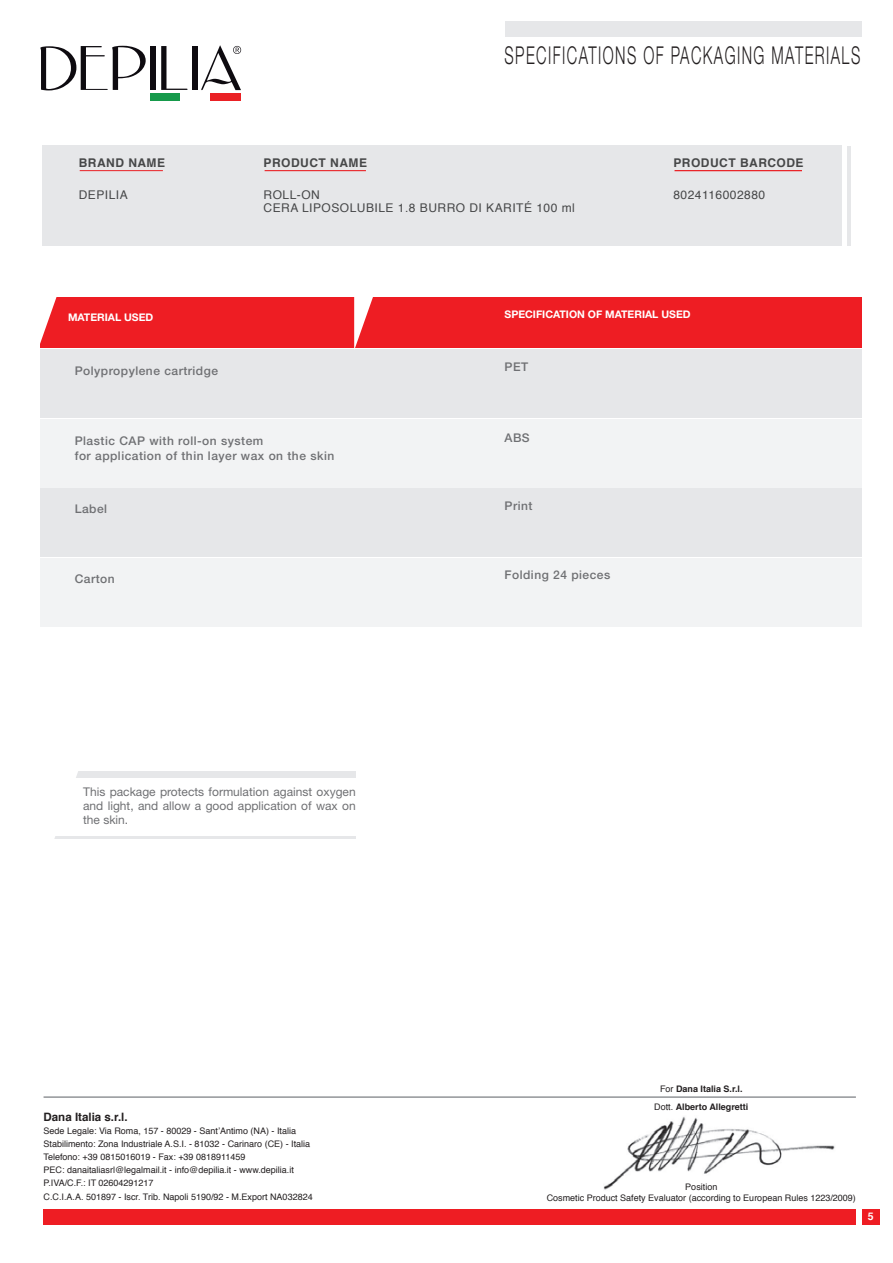
<style>
.page{position:relative;width:893px;height:1263px;background:#fff}
.page>*{position:absolute;margin:0;border:0;box-sizing:border-box;transform-origin:0 0}
.t1{font:300 24.6px "Helvetica Neue LT Std";letter-spacing:.095em;color:#231f20;scale:.6 1}
.t2{font:500 12px "Helvetica Neue LT Std";letter-spacing:.04em;color:#6f7073}
.t3{font:12px/14.4px "Helvetica Neue LT Std";color:#6f7073;text-align:justify}
.t4{font:12px/13px "Helvetica";letter-spacing:.04em;color:#464748}
.t5{font:700 12px "Helvetica";letter-spacing:.04em;color:#464748}
.t6{font:700 11.55px "Helvetica";color:#231f20}
.t7{font:700 10.5px "Helvetica Neue LT Std";color:#fff}
.t8{font:700 10.5px "Helvetica";color:#fff}
.t9{font:9px/13px "Helvetica";color:#231f20}
.t10{font:700 9px/18.5px "Helvetica";color:#231f20;text-align:center}
.s1{font-weight:400}
</style>
<div class="page">
<svg style="left:40px;top:46px;width:106px;height:44px"></svg>
<div style="left:150px;top:46px;width:6px;height:44px;background:#0e0b10"></div>
<svg style="left:161px;top:46px;width:27px;height:44px"></svg>
<div style="left:192px;top:46px;width:6px;height:44px;background:#0e0b10"></div>
<svg style="left:201px;top:45px;width:40px;height:45px"></svg>
<div style="left:150px;top:94px;width:31px;height:7px;background:#169a4b"></div>
<div style="left:211px;top:94px;width:30px;height:7px;background:#ea2125"></div>
<img style="left:604px;top:1116px;width:231px;height:74px">
<div style="left:44px;top:1209px;width:812px;height:16px;background:#ee1d23"></div>
<hr style="left:44px;top:1096px;width:812px;height:2px;background:#939598">
<div style="left:40px;top:297px;width:822px;height:51px;background:#ee1d23"></div>
<div style="left:40px;top:349px;width:822px;height:69px;background:#e6e7e9"></div>
<div style="left:40px;top:419px;width:822px;height:69px;background:#f2f3f4"></div>
<svg style="left:354px;top:297px;width:19px;height:51px"></svg>
<svg style="left:40px;top:297px;width:17px;height:47px"></svg>
<div style="left:505px;top:21px;width:357px;height:16px;background:#e6e7e9"></div>
<div style="left:862px;top:1209px;width:18px;height:16px;background:#ee1d23"></div>
<div style="left:40px;top:488px;width:822px;height:69px;background:#e6e7e9"></div>
<div style="left:40px;top:559px;width:822px;height:68px;background:#f2f3f4"></div>
<div style="left:47px;top:771px;width:309px;height:6px;background:#e6e7e9"></div>
<hr style="left:47px;top:836px;width:309px;height:2px;background:#e6e7e9">
<svg style="left:47px;top:771px;width:37px;height:68px"></svg>
<div style="left:43px;top:146px;width:799px;height:100px;background:#e6e7e9"></div>
<hr style="left:847px;top:146px;width:4px;height:99px;background:#e6e7e9">
<hr style="left:675px;top:170px;width:127px;height:1px;background:#ea2125">
<hr style="left:265px;top:170px;width:101px;height:1px;background:#ea2125">
<hr style="left:80px;top:170px;width:83px;height:1px;background:#ea2125">
<h2 class="t5" style="left:79px;top:153px;width:88px">BRAND NAME</h2>
<h2 class="t4" style="left:79px;top:188px;width:50px">DEPILIA</h2>
<h1 class="t1" style="left:505px;top:40px;width:594px">SPECIFICATIONS OF PACKAGING MATERIALS</h1>
<h2 class="t5" style="left:264px;top:153px;width:105px">PRODUCT NAME</h2>
<h2 class="t4" style="left:264px;top:188px;width:313px">ROLL-ON<br>CERA LIPOSOLUBILE 1.8 BURRO DI KARITÉ 100 ml</h2>
<h2 class="t5" style="left:673px;top:153px;width:132px">PRODUCT BARCODE</h2>
<h2 class="t4" style="left:673px;top:188px;width:93px">8024116002880</h2>
<p class="t7" style="left:68px;top:311px;width:87px">MATERIAL USED</p>
<p class="t7" style="left:505px;top:308px;width:188px">SPECIFICATION OF MATERIAL USED</p>
<h2 class="t2" style="left:75px;top:363px;width:145px">Polypropylene cartridge</h2>
<h2 class="t2" style="left:505px;top:360px;width:25px">PET</h2>
<h2 class="t2" style="left:75px;top:434px;width:190px">Plastic CAP with roll-on system</h2>
<h2 class="t2" style="left:505px;top:431px;width:27px">ABS</h2>
<h2 class="t2" style="left:75px;top:448px;width:261px">for application of thin layer wax on the skin</h2>
<h2 class="t2" style="left:75px;top:502px;width:34px">Label</h2>
<h2 class="t2" style="left:505px;top:498px;width:29px">Print</h2>
<h2 class="t2" style="left:75px;top:571px;width:42px">Carton</h2>
<h2 class="t2" style="left:505px;top:568px;width:107px">Folding 24 pieces</h2>
<h2 class="t3" style="left:83px;top:784px;width:274px">This package protects formulation against oxygen and light, and allow a good application of wax on the skin.</h2>
<p class="t6" style="left:44px;top:1108px;width:86px">Dana Italia s.r.l.</p>
<p class="t9" style="left:44px;top:1125px;width:271px">Sede Legale: Via Roma, 157 - 80029 - Sant’Antimo (NA) - Italia Stabilimento: Zona Industriale A.S.I. - 81032 - Carinaro (CE) - Italia Telefono: +39 0815016019 - Fax: +39 0818911459<br>PEC: danaitaliasrl@legalmail.it - info@depilia.it - www.depilia.it P.IVA/C.F.: IT 02604291217<br>C.C.I.A.A. 501897 - Iscr. Trib. Napoli 5190/92 - M.Export NA032824</p>
<p class="t10" style="left:654px;top:1079px;width:96px"><span class="s1">For</span> Dana Italia S.r.l.<br><span class="s1">Dott.</span> Alberto Allegretti</p>
<p class="t9" style="left:547px;top:1182px;width:311px;line-height:10.5px;text-align:center">Position<br>Cosmetic Product Safety Evaluator (according to European Rules 1223/2009)</p>
<p class="t8" style="left:868px;top:1208px;width:7px">5</p>
</div>
